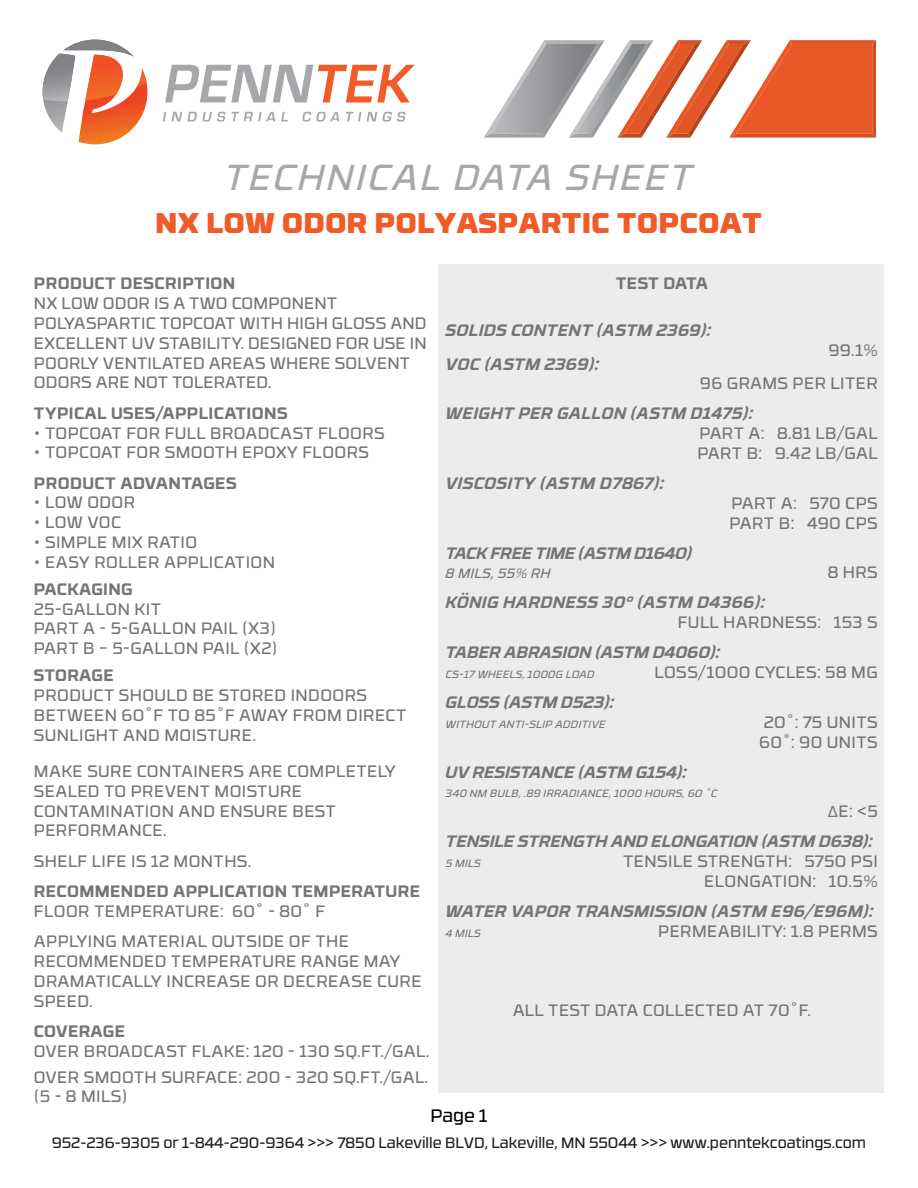
<style>
.page{position:relative;width:918px;height:1188px;background:#fff}
.page>*{position:absolute;margin:0;border:0;box-sizing:border-box;transform-origin:0 0}
.t1{font:italic 36px "RB No 3.1";letter-spacing:.07em;color:#a6a7aa}
.t2{font:900 28.5px "RB No 3.1";letter-spacing:.025em;color:#f15b27}
.t3{font:18px "RB No 3.1";color:#000}
.t4{font:16.5px/19.8px "RB No 3.1";letter-spacing:.025em;color:#757575}
.t5{font:italic 700 16.5px "RB No 3.1";letter-spacing:.025em;color:#757575}
.t6{font:700 16.5px "RB No 3.1";letter-spacing:.025em;color:#757575}
.t7{font:italic 700 16.5px/30px "RB No 3.1";letter-spacing:.005em;color:#757575;text-align:right}
.t8{font:italic 700 16.5px "RB No 3.1";letter-spacing:-.015em;color:#757575}
.t9{font:700 16.5px "RB No 3.1";letter-spacing:-.01em;color:#757575}
.t10{font:15px "RB No 3.1";color:#231f20}
.t11{font:italic 13.5px "RB No 3.1";letter-spacing:.025em;color:#757575}
.t12{font:italic 10.5px "RB No 3.1";letter-spacing:.025em;color:#757575}
.s1{font-family:"Myriad Pro";font-weight:400;font-style:normal}
.s2{font-weight:400;font-style:normal}
</style>
<div class="page">
<div style="left:438px;top:264px;width:446px;height:829px;background:#ececec"></div>
<svg style="left:165px;top:65px;width:250px;height:37px"></svg>
<svg style="left:163px;top:112px;width:112px;height:10px"></svg>
<svg style="left:281px;top:112px;width:7px;height:10px"></svg>
<svg style="left:302px;top:112px;width:37px;height:10px"></svg>
<svg style="left:346px;top:112px;width:60px;height:10px"></svg>
<svg style="left:484px;top:40px;width:392px;height:98px"></svg>
<svg style="left:43px;top:40px;width:104px;height:104px"></svg>
<h1 class="t1" style="left:225px;top:150px;width:470px">TECHNICAL DATA SHEET</h1>
<h2 class="t2" style="left:156px;top:199px;width:607px">NX LOW ODOR POLYASPARTIC TOPCOAT</h2>
<p class="t6" style="left:34px;top:270px;width:203px">PRODUCT DESCRIPTION</p>
<p class="t4" style="left:34px;top:292px;width:394px">NX LOW ODOR IS A TWO COMPONENT POLYASPARTIC TOPCOAT WITH HIGH GLOSS AND EXCELLENT UV STABILITY. DESIGNED FOR USE IN POORLY VENTILATED AREAS WHERE SOLVENT ODORS ARE NOT TOLERATED.</p>
<p class="t6" style="left:34px;top:400px;width:255px">TYPICAL USES/APPLICATIONS</p>
<p class="t4" style="left:34px;top:422px;width:352px">• TOPCOAT FOR FULL BROADCAST FLOORS</p>
<p class="t4" style="left:34px;top:441px;width:337px">• TOPCOAT FOR SMOOTH EPOXY FLOORS</p>
<p class="t6" style="left:34px;top:470px;width:204px">PRODUCT ADVANTAGES</p>
<p class="t4" style="left:34px;top:492px;width:103px">• LOW ODOR</p>
<p class="t4" style="left:34px;top:511px;width:89px">• LOW VOC</p>
<p class="t4" style="left:34px;top:531px;width:165px">• SIMPLE MIX RATIO</p>
<p class="t4" style="left:34px;top:551px;width:243px">• EASY ROLLER APPLICATION</p>
<p class="t6" style="left:34px;top:576px;width:100px">PACKAGING</p>
<p class="t4" style="left:34px;top:598px;width:245px">25-GALLON KIT<br>PART A - 5-GALLON PAIL (X3)<br>PART B – 5-GALLON PAIL (X2)</p>
<p class="t6" style="left:34px;top:662px;width:81px">STORAGE</p>
<p class="t4" style="left:34px;top:684px;width:374px">PRODUCT SHOULD BE STORED INDOORS<br>BETWEEN 60˚F TO 85˚F AWAY FROM DIRECT<br>SUNLIGHT AND MOISTURE.</p>
<p class="t4" style="left:34px;top:760px;width:364px">MAKE SURE CONTAINERS ARE COMPLETELY<br>SEALED TO PREVENT MOISTURE<br>CONTAMINATION AND ENSURE BEST<br>PERFORMANCE.</p>
<p class="t4" style="left:34px;top:850px;width:219px">SHELF LIFE IS 12 MONTHS.</p>
<p class="t6" style="left:34px;top:878px;width:388px">RECOMMENDED APPLICATION TEMPERATURE</p>
<p class="t4" style="left:34px;top:894px;width:317px;line-height:30.6px">FLOOR TEMPERATURE: 60˚ - 80˚ F<br>APPLYING MATERIAL OUTSIDE OF THE</p>
<p class="t4" style="left:34px;top:950px;width:389px">RECOMMENDED TEMPERATURE RANGE MAY<br>DRAMATICALLY INCREASE OR DECREASE CURE<br>SPEED.</p>
<p class="t6" style="left:34px;top:1018px;width:93px">COVERAGE</p>
<p class="t4" style="left:34px;top:1037px;width:397px;line-height:25.8px">OVER BROADCAST FLAKE: 120 - 130 SQ.FT./GAL.<br>OVER SMOOTH SURFACE: 200 - 320 SQ.FT./GAL.</p>
<p class="t4" style="left:34px;top:1086px;width:95px">(5 - 8 MILS)</p>
<p class="t9" style="left:616px;top:270px;width:94px">TEST DATA</p>
<p class="t5" style="left:446px;top:317px;width:267px">SOLIDS CONTENT (ASTM 2369):</p>
<p class="t5" style="left:446px;top:350px;width:155px">VOC (ASTM 2369):</p>
<p class="t4" style="left:828px;top:339px;width:51px">99.1%</p>
<p class="t4" style="left:700px;top:372px;width:179px">96 GRAMS PER LITER</p>
<p class="t5" style="left:446px;top:400px;width:309px">WEIGHT PER GALLON (ASTM D1475):</p>
<p class="t4" style="left:697px;top:422px;width:182px">PART A: 8.81 LB/GAL<br>PART B: 9.42 LB/GAL</p>
<p class="t5" style="left:446px;top:470px;width:220px">VISCOSITY (ASTM D7867):</p>
<p class="t4" style="left:730px;top:492px;width:150px">PART A: 570 CPS<br>PART B: 490 CPS</p>
<p class="t8" style="left:446px;top:539px;width:248px">TACK FREE TIME (ASTM D1640)</p>
<p class="t11" style="left:446px;top:563px;width:106px">8 MILS, 55% RH</p>
<p class="t4" style="left:828px;top:561px;width:52px">8 HRS</p>
<p class="t5" style="left:446px;top:589px;width:321px">KÖNIG HARDNESS 30° (ASTM D4366):</p>
<p class="t4" style="left:678px;top:611px;width:201px">FULL HARDNESS: 153 S</p>
<p class="t7" style="left:446px;top:636px;width:276px">TABER ABRASION (ASTM D4060):</p>
<p class="t12" style="left:446px;top:666px;width:150px">CS-17 WHEELS, 1000G LOAD</p>
<p class="t4" style="left:654px;top:661px;width:225px">LOSS/1000 CYCLES: 58 MG</p>
<p class="t7" style="left:446px;top:686px;width:170px">GLOSS (ASTM D523):</p>
<p class="t12" style="left:446px;top:716px;width:161px">WITHOUT ANTI-SLIP ADDITIVE</p>
<p class="t4" style="left:759px;top:711px;width:120px">20˚: 75 UNITS<br>60˚: 90 UNITS</p>
<p class="t7" style="left:446px;top:755px;width:243px">UV RESISTANCE (ASTM G154):</p>
<p class="t12" style="left:446px;top:786px;width:273px">340 NM BULB, .89 IRRADIANCE, 1000 HOURS, 60 ˚C</p>
<p class="t7" style="left:446px;top:795px;width:433px"><span class="s1">Δ</span><span class="s2">E: &lt;5<br></span>TENSILE STRENGTH AND ELONGATION (ASTM D638):</p>
<p class="t12" style="left:446px;top:855px;width:36px">5 MILS</p>
<p class="t4" style="left:623px;top:850px;width:256px;text-align:right">TENSILE STRENGTH: 5750 PSI<br>ELONGATION: 10.5%</p>
<p class="t5" style="left:446px;top:898px;width:429px">WATER VAPOR TRANSMISSION (ASTM E96/E96M):</p>
<p class="t12" style="left:446px;top:925px;width:37px">4 MILS</p>
<p class="t4" style="left:658px;top:920px;width:221px">PERMEABILITY: 1.8 PERMS</p>
<p class="t4" style="left:513px;top:999px;width:300px">ALL TEST DATA COLLECTED AT 70˚F.</p>
<p class="t3" style="left:431px;top:1102px;width:58px">Page 1</p>
<p class="t10" style="left:52px;top:1131px;width:816px">952-236-9305 or 1-844-290-9364 &gt;&gt;&gt; 7850 Lakeville BLVD, Lakeville, MN 55044 &gt;&gt;&gt; www.penntekcoatings.com</p>
</div>
